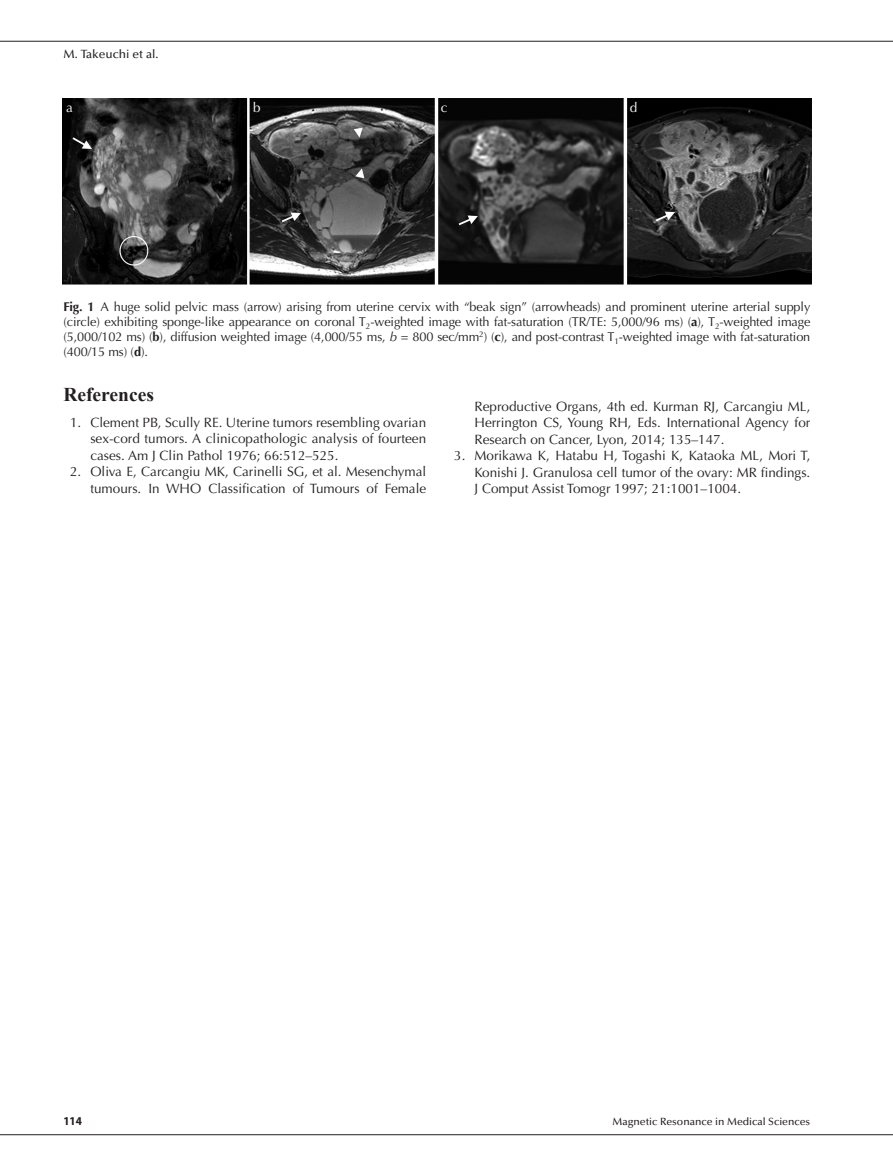
<style>
.page{position:relative;width:893px;height:1174px;background:#fff}
.page>*{position:absolute;margin:0;border:0;box-sizing:border-box;transform-origin:0 0}
.t1{font:700 19.5px "Times New Roman";color:#231f20}
.Reference_Tx{font:13.5px/16.5px "Optima LT Std";color:#231f20;text-align:justify}
.Txf{font:13.5px "Optima LT Std";color:#fff}
.Table_Fig_Box_Title{font:12.75px/15px "Optima LT Std";letter-spacing:-.01em;color:#231f20;text-align:justify}
.t2{font:500 12px "Optima LT Std";color:#231f20}
.t3{font:700 semi-condensed 12px "Myriad Pro";color:#231f20}
.t4{font:500 10.5px "Optima LT Std";color:#231f20}
.s1{font-weight:700}
.s2{font-style:italic}
</style>
<div class="page">
<hr style="left:0;top:41px;width:893px;height:1px;background:#231f20">
<hr style="left:0;top:1134px;width:893px;height:1px;background:#231f20">
<img style="left:62px;top:99px;width:749px;height:185px">
<p class="t2" style="left:63px;top:48px;width:96px">M. Takeuchi et al.</p>
<p class="Txf" style="left:66px;top:100px;width:8px">a</p>
<p class="Txf" style="left:253px;top:100px;width:9px">b</p>
<p class="Txf" style="left:441px;top:100px;width:8px">c</p>
<p class="Txf" style="left:630px;top:100px;width:9px">d</p>
<p class="Table_Fig_Box_Title" style="left:63px;top:299px;width:748px"><span class="s1">Fig. 1</span> A huge solid pelvic mass (arrow) arising from uterine cervix with “beak sign” (arrowheads) and prominent uterine arterial supply (circle) exhibiting sponge-like appearance on coronal T<sub>2</sub>-weighted image with fat-saturation (TR/TE: 5,000/96 ms) (<span class="s1">a</span>), T<sub>2</sub>-weighted image (5,000/102 ms) (<span class="s1">b</span>), diffusion weighted image (4,000/55 ms, <span class="s2">b</span> = 800 sec/mm<sup>2</sup>) (<span class="s1">c</span>), and post-contrast T<sub>1</sub>-weighted image with fat-saturation (400/15 ms) (<span class="s1">d</span>).</p>
<h1 class="t1" style="left:63px;top:381px;width:92px">References</h1>
<p class="Reference_Tx" style="left:90px;top:414px;width:337px;text-indent:-20px">1. Clement PB, Scully RE. Uterine tumors resembling ovarian sex-cord tumors. A clinicopathologic analysis of fourteen cases. Am J Clin Pathol 1976; 66:512–525.</p>
<p class="Reference_Tx" style="left:70px;top:464px;width:358px;text-align:right">2. Oliva E, Carcangiu MK, Carinelli SG, et al. Mesenchymal tumours. In WHO Classification of Tumours of Female</p>
<p class="Reference_Tx" style="left:475px;top:398px;width:337px">Reproductive Organs, 4th ed. Kurman RJ, Carcangiu ML, Herrington CS, Young RH, Eds. International Agency for Research on Cancer, Lyon, 2014; 135–147.</p>
<p class="Reference_Tx" style="left:475px;top:447px;width:337px;text-indent:-20px">3. Morikawa K, Hatabu H, Togashi K, Kataoka ML, Mori T, Konishi J. Granulosa cell tumor of the ovary: MR findings.<br>J Comput Assist Tomogr 1997; 21:1001–1004.</p>
<p class="t3" style="left:63px;top:1114px;width:20px">114</p>
<p class="t4" style="left:612px;top:1115px;width:199px">Magnetic Resonance in Medical Sciences</p>
</div>
